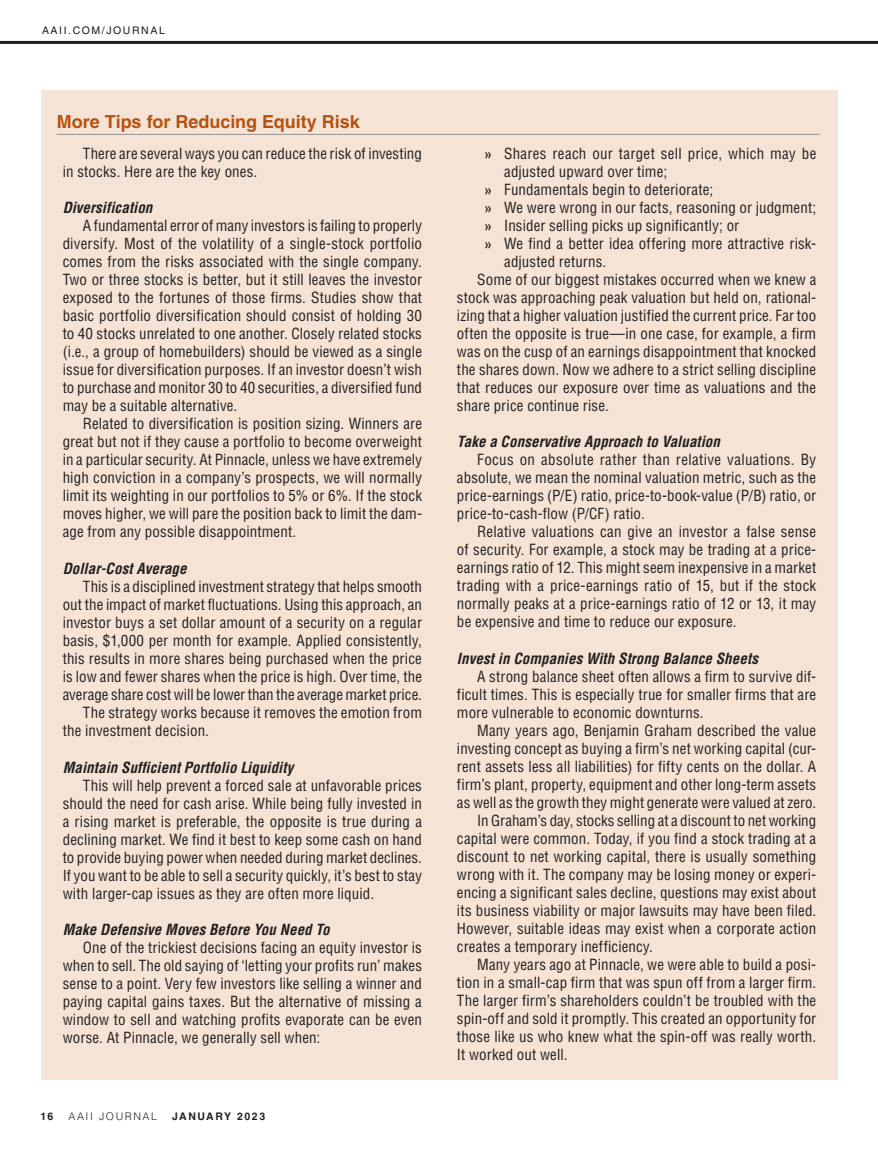
<style>
.page{position:relative;width:878px;height:1161px;background:#fff}
.page>*{position:absolute;margin:0;border:0;box-sizing:border-box;transform-origin:0 0}
.t1{font:700 18px "Helvetica LT Std";letter-spacing:-.005em;color:#b45212}
.t2{font:condensed 15px/18px "Helvetica LT Std";letter-spacing:.01em;color:#231f20;text-align:justify}
.t3{font:italic 700 condensed 15px "Helvetica LT Std";letter-spacing:.005em;color:#231f20}
.t4{font:10.5px "Helvetica LT Std";letter-spacing:.15em;color:#231f20}
.t5{font:700 10.5px "Helvetica LT Std";letter-spacing:.15em;color:#231f20}
.t6{font:300 10.5px "Helvetica LT Std";letter-spacing:.15em;color:#231f20}
.s1{font-family:"Tisa OT";font-stretch:normal}
</style>
<div class="page">
<div style="left:40px;top:90px;width:797px;height:990px;background:#f5e4d5"></div>
<hr style="left:57px;top:134px;width:762px;height:1px;background:#939598">
<hr style="left:0;top:41px;width:878px;height:3px;background:#231f20">
<p class="t4" style="left:42px;top:24px;width:124px">AAII.COM/JOURNAL</p>
<p class="t1" style="left:57px;top:111px;width:304px">More Tips for Reducing Equity Risk</p>
<p class="t2" style="left:63px;top:144px;width:361px;text-indent:20px">There are several ways you can reduce the risk of investing in stocks. Here are the key ones.</p>
<p class="t3" style="left:63px;top:199px;width:91px">Diversification</p>
<p class="t2" style="left:63px;top:217px;width:361px;text-indent:20px">A fundamental error of many investors is failing to properly diversify. Most of the volatility of a single-stock portfolio comes from the risks associated with the single company.<br>Two or three stocks is better, but it still leaves the investor exposed to the fortunes of those firms. Studies show that basic portfolio diversification should consist of holding 30 to 40 stocks unrelated to one another. Closely related stocks (i.e., a group of homebuilders) should be viewed as a single issue for diversification purposes. If an investor doesn’t wish to purchase and monitor 30 to 40 securities, a diversified fund may be a suitable alternative.</p>
<p class="t2" style="left:63px;top:415px;width:361px;text-indent:20px">Related to diversification is position sizing. Winners are great but not if they cause a portfolio to become overweight in a particular security. At Pinnacle, unless we have extremely high conviction in a company’s prospects, we will normally limit its weighting in our portfolios to 5% or 6%. If the stock moves higher, we will pare the position back to limit the dam&shy;age from any possible disappointment.</p>
<p class="t3" style="left:63px;top:559px;width:125px">Dollar-Cost Average</p>
<p class="t2" style="left:83px;top:578px;width:340px">This is a disciplined investment strategy that helps smooth</p>
<p class="t2" style="left:63px;top:596px;width:361px">out the impact of market fluctuations. Using this approach, an</p>
<p class="t2" style="left:63px;top:614px;width:361px">investor buys a set dollar amount of a security on a regular</p>
<p class="t2" style="left:63px;top:632px;width:361px">basis, $1,000 per month for example. Applied consistently,</p>
<p class="t2" style="left:63px;top:650px;width:361px">this results in more shares being purchased when the price</p>
<p class="t2" style="left:63px;top:668px;width:361px">is low and fewer shares when the price is high. Over time, the</p>
<p class="t2" style="left:63px;top:686px;width:361px">average share cost will be lower than the average market price.</p>
<p class="t2" style="left:83px;top:704px;width:340px">The strategy works because it removes the emotion from</p>
<p class="t2" style="left:63px;top:722px;width:148px">the investment decision.</p>
<p class="t3" style="left:63px;top:758px;width:232px">Maintain Sufficient Portfolio Liquidity</p>
<p class="t2" style="left:63px;top:776px;width:361px;text-indent:20px">This will help prevent a forced sale at unfavorable prices should the need for cash arise. While being fully invested in a rising market is preferable, the opposite is true during a declining market. We find it best to keep some cash on hand to provide buying power when needed during market declines.<br>If you want to be able to sell a security quickly, it’s best to stay with larger-cap issues as they are often more liquid.</p>
<p class="t3" style="left:63px;top:920px;width:268px">Make Defensive Moves Before You Need To</p>
<p class="t2" style="left:63px;top:938px;width:361px;text-indent:20px">One of the trickiest decisions facing an equity investor is when to sell. The old saying of ‘letting your profits run’ makes sense to a point. Very few investors like selling a winner and paying capital gains taxes. But the alternative of missing a window to sell and watching profits evaporate can be even worse. At Pinnacle, we generally sell when:</p>
<p class="t5" style="left:40px;top:1110px;width:14px">16</p>
<p class="t6" style="left:68px;top:1110px;width:90px">AAII JOURNAL</p>
<p class="t5" style="left:172px;top:1110px;width:95px">JANUARY 2023</p>
<p class="t2" style="left:484px;top:144px;width:334px"><span class="s1">»</span> Shares reach our target sell price, which may be</p>
<p class="t2" style="left:504px;top:162px;width:164px">adjusted upward over time;</p>
<p class="t2" style="left:484px;top:180px;width:231px"><span class="s1">»</span> Fundamentals begin to deteriorate;</p>
<p class="t2" style="left:484px;top:198px;width:334px"><span class="s1">»</span> We were wrong in our facts, reasoning or judgment;</p>
<p class="t2" style="left:484px;top:216px;width:257px"><span class="s1">»</span> Insider selling picks up significantly; or</p>
<p class="t2" style="left:484px;top:234px;width:334px"><span class="s1">»</span> We find a better idea offering more attractive risk-</p>
<p class="t2" style="left:504px;top:252px;width:103px">adjusted returns.</p>
<p class="t2" style="left:477px;top:270px;width:340px">Some of our biggest mistakes occurred when we knew a</p>
<p class="t2" style="left:457px;top:288px;width:361px">stock was approaching peak valuation but held on, rational-</p>
<p class="t2" style="left:457px;top:306px;width:361px">izing that a higher valuation justified the current price. Far too</p>
<p class="t2" style="left:457px;top:324px;width:361px">often the opposite is true—in one case, for example, a firm</p>
<p class="t2" style="left:457px;top:342px;width:361px">was on the cusp of an earnings disappointment that knocked</p>
<p class="t2" style="left:457px;top:360px;width:361px">the shares down. Now we adhere to a strict selling discipline</p>
<p class="t2" style="left:457px;top:378px;width:361px">that reduces our exposure over time as valuations and the</p>
<p class="t2" style="left:457px;top:396px;width:153px">share price continue rise.</p>
<p class="t3" style="left:457px;top:433px;width:264px">Take a Conservative Approach to Valuation</p>
<p class="t2" style="left:457px;top:451px;width:361px;text-indent:20px">Focus on absolute rather than relative valuations. By absolute, we mean the nominal valuation metric, such as the price-earnings (P/E) ratio, price-to-book-value (P/B) ratio, or price-to-cash-flow (P/CF) ratio.</p>
<p class="t2" style="left:457px;top:523px;width:361px;text-indent:20px">Relative valuations can give an investor a false sense of security. For example, a stock may be trading at a price&shy;earnings ratio of 12. This might seem inexpensive in a market trading with a price-earnings ratio of 15, but if the stock normally peaks at a price-earnings ratio of 12 or 13, it may be expensive and time to reduce our exposure.</p>
<p class="t3" style="left:457px;top:649px;width:302px">Invest in Companies With Strong Balance Sheets</p>
<p class="t2" style="left:457px;top:668px;width:361px;text-indent:20px">A strong balance sheet often allows a firm to survive dif&shy;ficult times. This is especially true for smaller firms that are more vulnerable to economic downturns.</p>
<p class="t2" style="left:477px;top:722px;width:340px">Many years ago, Benjamin Graham described the value</p>
<p class="t2" style="left:457px;top:740px;width:361px">investing concept as buying a firm’s net working capital (cur-</p>
<p class="t2" style="left:457px;top:758px;width:361px">rent assets less all liabilities) for fifty cents on the dollar. A</p>
<p class="t2" style="left:457px;top:776px;width:361px">firm’s plant, property, equipment and other long-term assets</p>
<p class="t2" style="left:457px;top:794px;width:361px">as well as the growth they might generate were valued at zero.</p>
<p class="t2" style="left:477px;top:812px;width:340px">In Graham’s day, stocks selling at a discount to net working</p>
<p class="t2" style="left:457px;top:830px;width:361px">capital were common. Today, if you find a stock trading at a</p>
<p class="t2" style="left:457px;top:848px;width:361px">discount to net working capital, there is usually something</p>
<p class="t2" style="left:457px;top:866px;width:361px">wrong with it. The company may be losing money or experi-</p>
<p class="t2" style="left:457px;top:884px;width:361px">encing a significant sales decline, questions may exist about</p>
<p class="t2" style="left:457px;top:902px;width:361px">its business viability or major lawsuits may have been filed.</p>
<p class="t2" style="left:457px;top:920px;width:361px">However, suitable ideas may exist when a corporate action</p>
<p class="t2" style="left:457px;top:938px;width:197px">creates a temporary inefficiency.</p>
<p class="t2" style="left:477px;top:956px;width:340px">Many years ago at Pinnacle, we were able to build a posi-</p>
<p class="t2" style="left:457px;top:974px;width:361px">tion in a small-cap firm that was spun off from a larger firm.</p>
<p class="t2" style="left:457px;top:992px;width:361px">The larger firm’s shareholders couldn’t be troubled with the</p>
<p class="t2" style="left:457px;top:1010px;width:361px">spin-off and sold it promptly. This created an opportunity for</p>
<p class="t2" style="left:457px;top:1028px;width:361px">those like us who knew what the spin-off was really worth.</p>
<p class="t2" style="left:457px;top:1046px;width:112px">It worked out well.</p>
</div>
